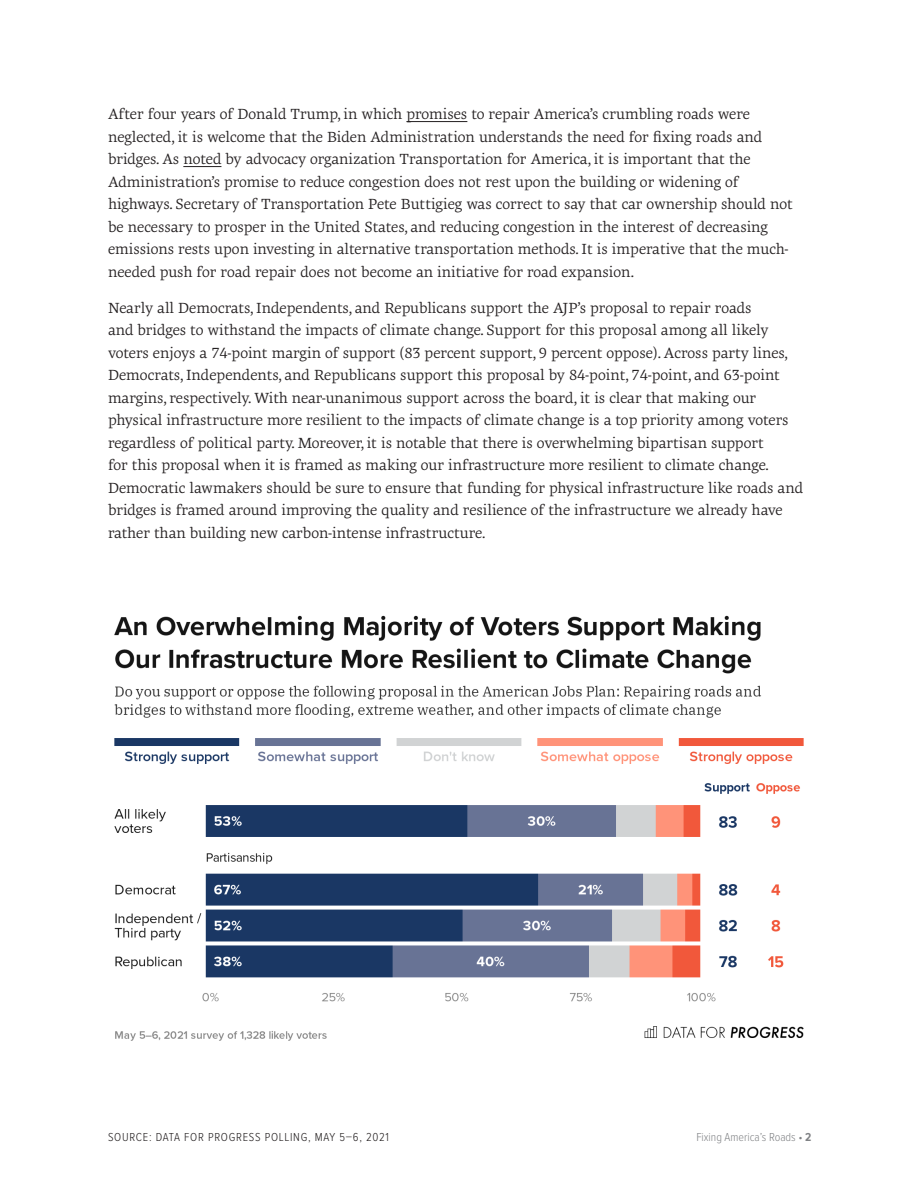
<style>
.page{position:relative;width:918px;height:1188px;background:#fff}
.page>*{position:absolute;margin:0;border:0;box-sizing:border-box;transform-origin:0 0}
.body_copy{font:15px/22.5px "Geneo Std";color:#231f20}
.body_copy-2{font:300 12px "Proxima Nova Cond";letter-spacing:.06em;color:#231f20}
.t1{font:300 12px "Proxima Nova Cond";color:#808285}
.s1{font-weight:700}
</style>
<div class="page">
<hr style="left:406px;top:121px;width:61px;height:1px;background:#231f20">
<hr style="left:183px;top:166px;width:38px;height:1px;background:#231f20">
<img style="left:114px;top:615px;width:690px;height:426px">
<p class="body_copy" style="left:108px;top:103px;width:686px">After four years of Donald Trump, in which promises to repair America’s crumbling roads were neglected, it is welcome that the Biden Administration understands the need for fixing roads and bridges. As noted by advocacy organization Transportation for America, it is important that the Administration’s promise to reduce congestion does not rest upon the building or widening of highways. Secretary of Transportation Pete Buttigieg was correct to say that car ownership should not be necessary to prosper in the United States, and reducing congestion in the interest of decreasing emissions rests upon investing in alternative transportation methods. It is imperative that the much&shy;needed push for road repair does not become an initiative for road expansion.</p>
<p class="body_copy" style="left:108px;top:296px;width:697px">Nearly all Democrats, Independents, and Republicans support the AJP’s proposal to repair roads<br>and bridges to withstand the impacts of climate change. Support for this proposal among all likely voters enjoys a 74-point margin of support (83 percent support, 9 percent oppose). Across party lines, Democrats, Independents, and Republicans support this proposal by 84-point, 74-point, and 63-point margins, respectively. With near-unanimous support across the board, it is clear that making our physical infrastructure more resilient to the impacts of climate change is a top priority among voters regardless of political party. Moreover, it is notable that there is overwhelming bipartisan support<br>for this proposal when it is framed as making our infrastructure more resilient to climate change.<br>Democratic lawmakers should be sure to ensure that funding for physical infrastructure like roads and bridges is framed around improving the quality and resilience of the infrastructure we already have rather than building new carbon-intense infrastructure.</p>
<p class="body_copy-2" style="left:108px;top:1128px;width:283px">SOURCE: DATA FOR PROGRESS POLLING, MAY 5–6, 2021</p>
<p class="t1" style="left:696px;top:1128px;width:117px">Fixing America’s Roads • <span class="s1">2</span></p>
</div>
